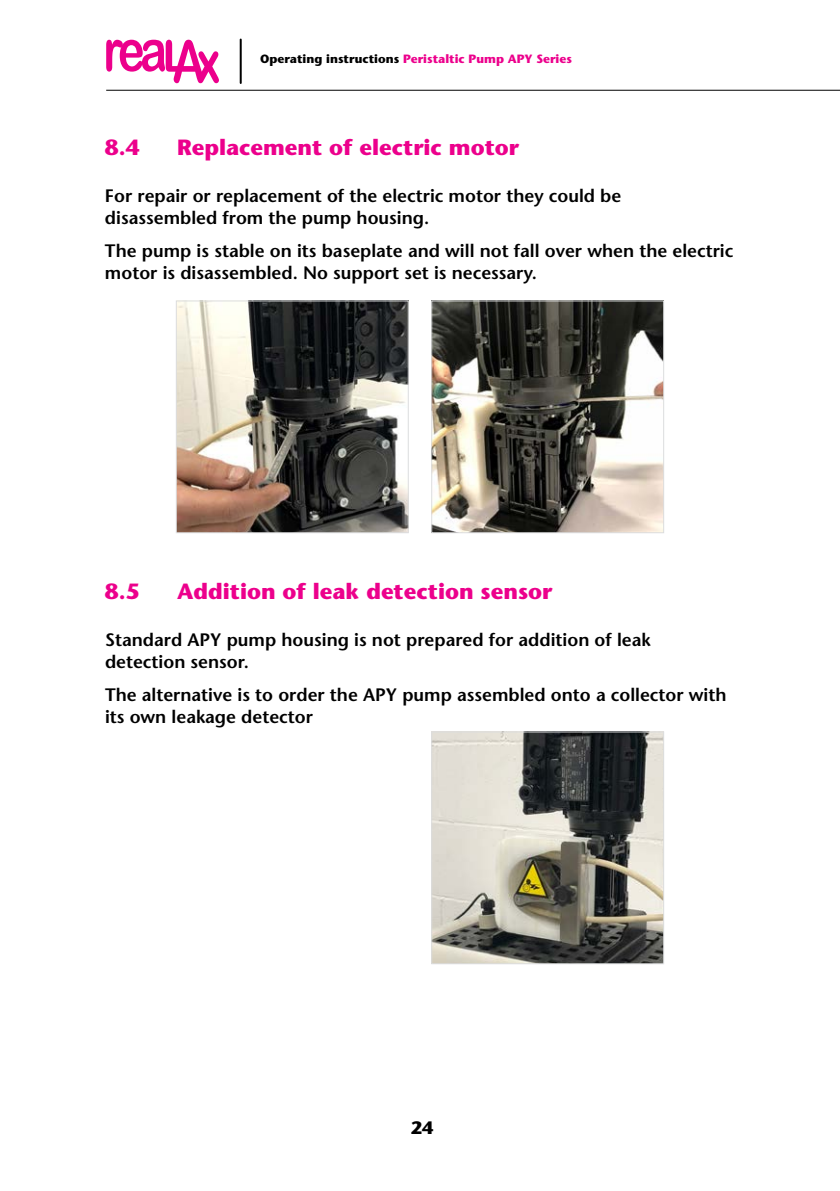
<style>
.page{position:relative;width:840px;height:1191px;background:#fff}
.page>*{position:absolute;margin:0;border:0;box-sizing:border-box;transform-origin:0 0}
.t1{font:700 22px "Stone Sans Std";color:#ec008c}
.t2{font:600 18px/22px "Stone Sans Std";color:#000}
.t3{font:700 18px "Stone Sans Std";color:#000}
.t4{font:700 12px "Stone Sans Std";color:#ec008c}
.s1{color:#000}
</style>
<div class="page">
<svg style="left:106px;top:40px;width:113px;height:43px"></svg>
<hr style="left:239px;top:40px;width:2px;height:43px;background:#000">
<hr style="left:106px;top:90px;width:733px;height:1px;background:#000">
<img style="left:178px;top:302px;width:228px;height:229px">
<div style="left:176px;top:300px;width:232px;height:233px;border:1px solid #dcddde"></div>
<img style="left:433px;top:302px;width:228px;height:229px">
<div style="left:431px;top:300px;width:232px;height:233px;border:1px solid #dcddde"></div>
<img style="left:433px;top:733px;width:228px;height:229px">
<div style="left:431px;top:731px;width:232px;height:233px;border:1px solid #dcddde"></div>
<p class="t4" style="left:260px;top:51px;width:313px"><span class="s1">Operating instructions</span> Peristaltic Pump APY Series</p>
<p class="t1" style="left:105px;top:134px;width:36px">8.4</p>
<p class="t1" style="left:177px;top:134px;width:343px">Replacement of electric motor</p>
<p class="t2" style="left:105px;top:185px;width:517px">For repair or replacement of the electric motor they could be disassembled from the pump housing.</p>
<p class="t2" style="left:105px;top:240px;width:629px">The pump is stable on its baseplate and will not fall over when the electric motor is disassembled. No support set is necessary.</p>
<p class="t1" style="left:105px;top:578px;width:36px">8.5</p>
<p class="t1" style="left:177px;top:578px;width:376px">Addition of leak detection sensor</p>
<p class="t2" style="left:105px;top:628px;width:547px">Standard APY pump housing is not prepared for addition of leak detection sensor.</p>
<p class="t2" style="left:105px;top:683px;width:622px">The alternative is to order the APY pump assembled onto a collector with its own leakage detector</p>
<p class="t3" style="left:411px;top:1116px;width:24px">24</p>
</div>
